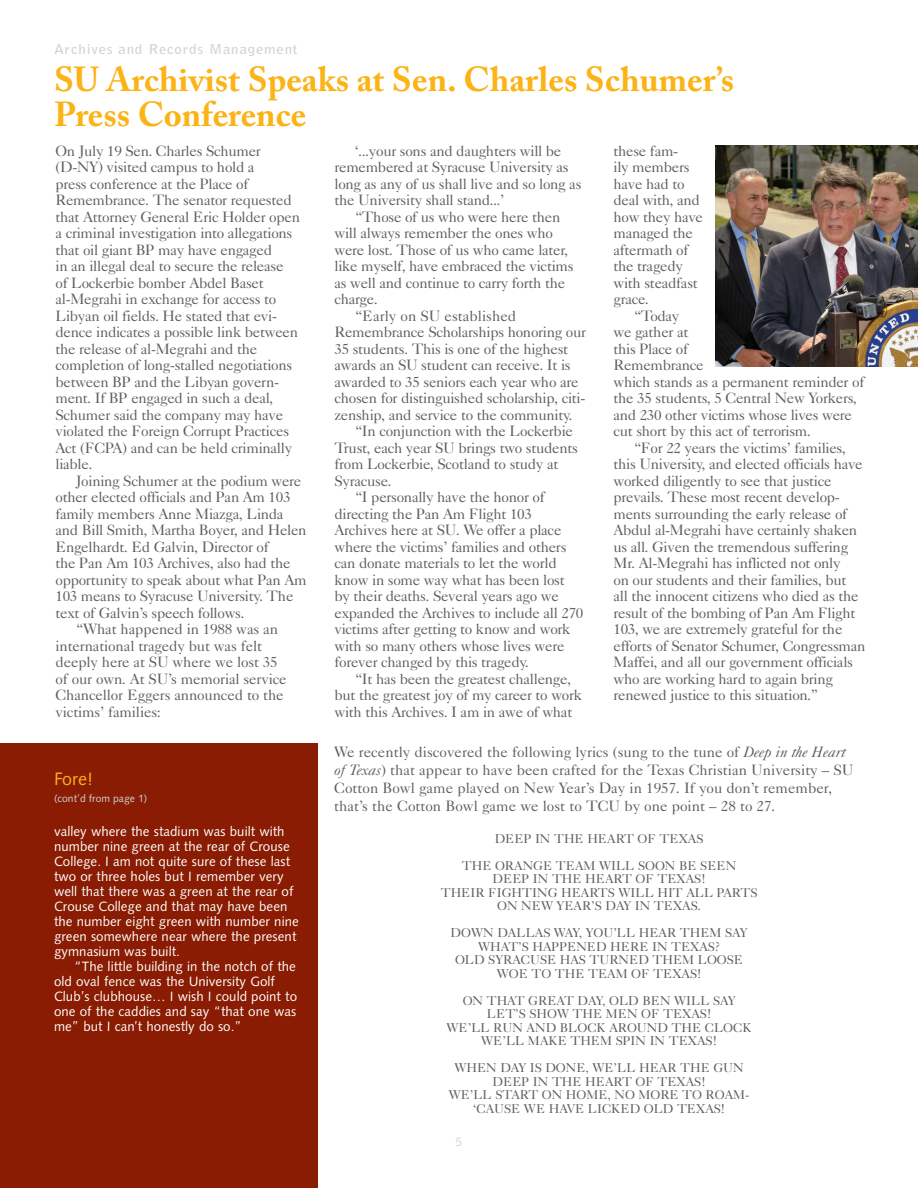
<style>
.page{position:relative;width:918px;height:1188px;background:#fff}
.page>*{position:absolute;margin:0;border:0;box-sizing:border-box;transform-origin:0 0}
.t1{font:700 34.5px/34.5px "Adobe Caslon Pro";color:#fbb316}
.t2{font:18px "Humanist 531 BT Roman A";color:#fbb316}
.t3{font:15px/16.5px "Caslon Five Forty";letter-spacing:-.02em;color:#5f5f62}
.t4{font:15px/18px "Caslon Five Forty";color:#5f5f62}
.t5{font:13.5px/15px "Humanist 531 BT Roman A";color:#fff}
.t6{font:700 13.5px "Bell Gothic";letter-spacing:.05em;color:#d0d4d8;scale:1.1 1}
.t7{font:12.75px/13.5px "Caslon Five Forty";color:#5f5f62;text-align:center}
.t8{font:12px "Humanist 531 BT Roman A";color:#d0d4d8}
.t9{font:10.5px "Humanist 531 BT Roman A";color:#d0d4d8}
.s1{font-style:italic}
</style>
<div class="page">
<div style="left:0;top:744px;width:318px;height:444px;background:#891c02"></div>
<img style="left:716px;top:146px;width:202px;height:221px">
<p class="t6" style="left:54px;top:41px;width:223px">Archives and Records Management</p>
<h1 class="t1" style="left:54px;top:62px;width:682px">SU Archivist Speaks at Sen. Charles Schumer’s<br>Press Conference</h1>
<p class="t3" style="left:55px;top:142px;width:246px">On July 19 Sen. Charles Schumer (D-NY) visited campus to hold a<br>press conference at the Place of Remembrance. The senator requested that Attorney General Eric Holder open a criminal investigation into allegations that oil giant BP may have engaged<br>in an illegal deal to secure the release<br>of Lockerbie bomber Abdel Baset al-Megrahi in exchange for access to Libyan oil fields. He stated that evi&shy;dence indicates a possible link between the release of al-Megrahi and the completion of long-stalled negotiations between BP and the Libyan govern&shy;ment. If BP engaged in such a deal, Schumer said the company may have violated the Foreign Corrupt Practices Act (FCPA) and can be held criminally liable.</p>
<p class="t3" style="left:76px;top:472px;width:227px">Joining Schumer at the podium were</p>
<p class="t3" style="left:56px;top:488px;width:237px">other elected officials and Pan Am 103</p>
<p class="t3" style="left:56px;top:505px;width:230px">family members Anne Miazga, Linda</p>
<p class="t3" style="left:56px;top:521px;width:253px">and Bill Smith, Martha Boyer, and Helen</p>
<p class="t3" style="left:56px;top:538px;width:215px">Engelhardt. Ed Galvin, Director of</p>
<p class="t3" style="left:56px;top:554px;width:237px">the Pan Am 103 Archives, also had the</p>
<p class="t3" style="left:56px;top:571px;width:253px">opportunity to speak about what Pan Am</p>
<p class="t3" style="left:56px;top:587px;width:240px">103 means to Syracuse University. The</p>
<p class="t3" style="left:56px;top:604px;width:191px">text of Galvin’s speech follows.</p>
<p class="t3" style="left:76px;top:620px;width:204px">“What happened in 1988 was an</p>
<p class="t3" style="left:56px;top:637px;width:208px">international tragedy but was felt</p>
<p class="t3" style="left:56px;top:653px;width:224px">deeply here at SU where we lost 35</p>
<p class="t3" style="left:56px;top:670px;width:233px">of our own. At SU’s memorial service</p>
<p class="t3" style="left:56px;top:686px;width:230px">Chancellor Eggers announced to the</p>
<p class="t3" style="left:56px;top:703px;width:107px">victims’ families:</p>
<p class="t3" style="left:334px;top:142px;width:249px;text-indent:20px">‘...your sons and daughters will be remembered at Syracuse University as long as any of us shall live and so long as the University shall stand...’</p>
<p class="t3" style="left:355px;top:208px;width:207px">“Those of us who were here then</p>
<p class="t3" style="left:334px;top:224px;width:220px">will always remember the ones who</p>
<p class="t3" style="left:334px;top:241px;width:235px">were lost. Those of us who came later,</p>
<p class="t3" style="left:334px;top:257px;width:241px">like myself, have embraced the victims</p>
<p class="t3" style="left:334px;top:274px;width:232px">as well and continue to carry forth the</p>
<p class="t3" style="left:334px;top:290px;width:45px">charge.</p>
<p class="t4" style="left:355px;top:306px;width:163px">“Early on SU established</p>
<p class="t3" style="left:334px;top:323px;width:253px">Remembrance Scholarships honoring our</p>
<p class="t3" style="left:334px;top:340px;width:235px">35 students. This is one of the highest</p>
<p class="t3" style="left:334px;top:356px;width:238px">awards an SU student can receive. It is</p>
<p class="t3" style="left:334px;top:373px;width:246px">awarded to 35 seniors each year who are</p>
<p class="t3" style="left:334px;top:389px;width:253px">chosen for distinguished scholarship, citi-</p>
<p class="t3" style="left:334px;top:406px;width:240px">zenship, and service to the community.</p>
<p class="t3" style="left:355px;top:422px;width:220px">“In conjunction with the Lockerbie</p>
<p class="t3" style="left:334px;top:439px;width:245px">Trust, each year SU brings two students</p>
<p class="t3" style="left:334px;top:455px;width:225px">from Lockerbie, Scotland to study at</p>
<p class="t3" style="left:334px;top:472px;width:59px">Syracuse.</p>
<p class="t3" style="left:355px;top:488px;width:191px">“I personally have the honor of</p>
<p class="t3" style="left:334px;top:505px;width:199px">directing the Pan Am Flight 103</p>
<p class="t3" style="left:334px;top:521px;width:229px">Archives here at SU. We offer a place</p>
<p class="t3" style="left:334px;top:538px;width:234px">where the victims’ families and others</p>
<p class="t3" style="left:334px;top:554px;width:224px">can donate materials to let the world</p>
<p class="t3" style="left:334px;top:571px;width:232px">know in some way what has been lost</p>
<p class="t3" style="left:334px;top:587px;width:226px">by their deaths. Several years ago we</p>
<p class="t3" style="left:334px;top:604px;width:250px">expanded the Archives to include all 270</p>
<p class="t3" style="left:334px;top:620px;width:238px">victims after getting to know and work</p>
<p class="t3" style="left:334px;top:637px;width:232px">with so many others whose lives were</p>
<p class="t3" style="left:334px;top:653px;width:196px">forever changed by this tragedy.</p>
<p class="t3" style="left:355px;top:670px;width:218px">“It has been the greatest challenge,</p>
<p class="t3" style="left:334px;top:686px;width:249px">but the greatest joy of my career to work</p>
<p class="t3" style="left:334px;top:703px;width:239px">with this Archives. I am in awe of what</p>
<p class="t3" style="left:613px;top:142px;width:66px">these fam-</p>
<p class="t3" style="left:613px;top:158px;width:78px">ily members</p>
<p class="t3" style="left:613px;top:175px;width:73px">have had to</p>
<p class="t3" style="left:613px;top:191px;width:88px">deal with, and</p>
<p class="t3" style="left:613px;top:208px;width:91px">how they have</p>
<p class="t3" style="left:613px;top:224px;width:81px">managed the</p>
<p class="t3" style="left:613px;top:241px;width:76px">aftermath of</p>
<p class="t3" style="left:613px;top:257px;width:71px">the tragedy</p>
<p class="t3" style="left:613px;top:274px;width:86px">with steadfast</p>
<p class="t3" style="left:613px;top:290px;width:37px">grace.</p>
<p class="t3" style="left:634px;top:307px;width:47px">“Today</p>
<p class="t3" style="left:613px;top:323px;width:76px">we gather at</p>
<p class="t3" style="left:613px;top:340px;width:76px">this Place of</p>
<p class="t3" style="left:613px;top:356px;width:92px">Remembrance</p>
<p class="t3" style="left:613px;top:373px;width:252px">which stands as a permanent reminder of</p>
<p class="t3" style="left:613px;top:389px;width:245px">the 35 students, 5 Central New Yorkers,</p>
<p class="t3" style="left:613px;top:406px;width:240px">and 230 other victims whose lives were</p>
<p class="t3" style="left:613px;top:422px;width:199px">cut short by this act of terrorism.</p>
<p class="t3" style="left:634px;top:439px;width:214px">“For 22 years the victims’ families,</p>
<p class="t3" style="left:613px;top:455px;width:251px">this University, and elected officials have</p>
<p class="t3" style="left:613px;top:472px;width:220px">worked diligently to see that justice</p>
<p class="t3" style="left:613px;top:488px;width:228px">prevails. These most recent develop-</p>
<p class="t3" style="left:613px;top:505px;width:235px">ments surrounding the early release of</p>
<p class="t3" style="left:613px;top:521px;width:245px">Abdul al-Megrahi have certainly shaken</p>
<p class="t3" style="left:613px;top:538px;width:236px">us all. Given the tremendous suffering</p>
<p class="t3" style="left:613px;top:554px;width:229px">Mr. Al-Megrahi has inflicted not only</p>
<p class="t3" style="left:613px;top:571px;width:234px">on our students and their families, but</p>
<p class="t3" style="left:613px;top:587px;width:247px">all the innocent citizens who died as the</p>
<p class="t3" style="left:613px;top:604px;width:243px">result of the bombing of Pan Am Flight</p>
<p class="t3" style="left:613px;top:620px;width:231px">103, we are extremely grateful for the</p>
<p class="t3" style="left:613px;top:637px;width:253px">efforts of Senator Schumer, Congressman</p>
<p class="t3" style="left:613px;top:653px;width:241px">Maffei, and all our government officials</p>
<p class="t3" style="left:613px;top:670px;width:221px">who are working hard to again bring</p>
<p class="t3" style="left:613px;top:686px;width:207px">renewed justice to this situation.”</p>
<p class="t2" style="left:54px;top:767px;width:41px">Fore!</p>
<p class="t9" style="left:54px;top:791px;width:95px">(cont’d from page 1)</p>
<p class="t5" style="left:54px;top:823px;width:246px">valley where the stadium was built with number nine green at the rear of Crouse College. I am not quite sure of these last two or three holes but I remember very well that there was a green at the rear of Crouse College and that may have been the number eight green with number nine green somewhere near where the present gymnasium was built.</p>
<p class="t5" style="left:54px;top:958px;width:245px;text-indent:20px">“The little building in the notch of the old oval fence was the University Golf Club’s clubhouse… I wish I could point to one of the caddies and say “that one was me” but I can’t honestly do so.”</p>
<p class="t4" style="left:334px;top:743px;width:521px">We recently discovered the following lyrics (sung to the tune of <span class="s1">Deep in the Heart of Texas</span>) that appear to have been crafted for the Texas Christian University – SU Cotton Bowl game played on New Year’s Day in 1957. If you don’t remember, that’s the Cotton Bowl game we lost to TC U by one point – 28 to 27.</p>
<p class="t7" style="left:462px;top:824px;width:276px;line-height:27px">DEEP IN THE HEART OF TEXAS<br>THE ORANGE TEAM WILL SOON BE SEEN</p>
<p class="t7" style="left:441px;top:872px;width:318px">DEEP IN THE HEART OF TEXAS!<br>THEIR FIGHTING HEARTS WILL HIT ALL PARTS<br>ON NEW YEAR’S DAY IN TEXAS.</p>
<p class="t7" style="left:451px;top:926px;width:298px">DOWN DALLAS WAY, YOU’LL HEAR THEM SAY<br>WHAT’S HAPPENED HERE IN TEXAS?<br>OLD SYRACUSE HAS TURNED THEM LOOSE<br>WOE TO THE TEAM OF TEXAS!</p>
<p class="t7" style="left:447px;top:993px;width:307px">ON THAT GREAT DAY, OLD BEN WILL SAY<br>LET’S SHOW THE MEN OF TEXAS!<br>WE’LL RUN AND BLOCK AROUND THE CLOCK<br>WE’LL MAKE THEM SPIN IN TEXAS!</p>
<p class="t7" style="left:454px;top:1061px;width:291px">WHEN DAY IS DONE, WE’LL HEAR THE GUN</p>
<p class="t7" style="left:493px;top:1074px;width:215px">DEEP IN THE HEART OF TEXAS!</p>
<p class="t7" style="left:449px;top:1088px;width:201px">WE’LL START ON HOME, NO MOR</p>
<p class="t7" style="left:473px;top:1088px;width:278px;text-align:left;text-indent:197px">E TO ROAM-‘CAUSE WE HAVE LIC KED OLD TEXAS!</p>
<p class="t8" style="left:455px;top:1135px;width:8px">5</p>
</div>
